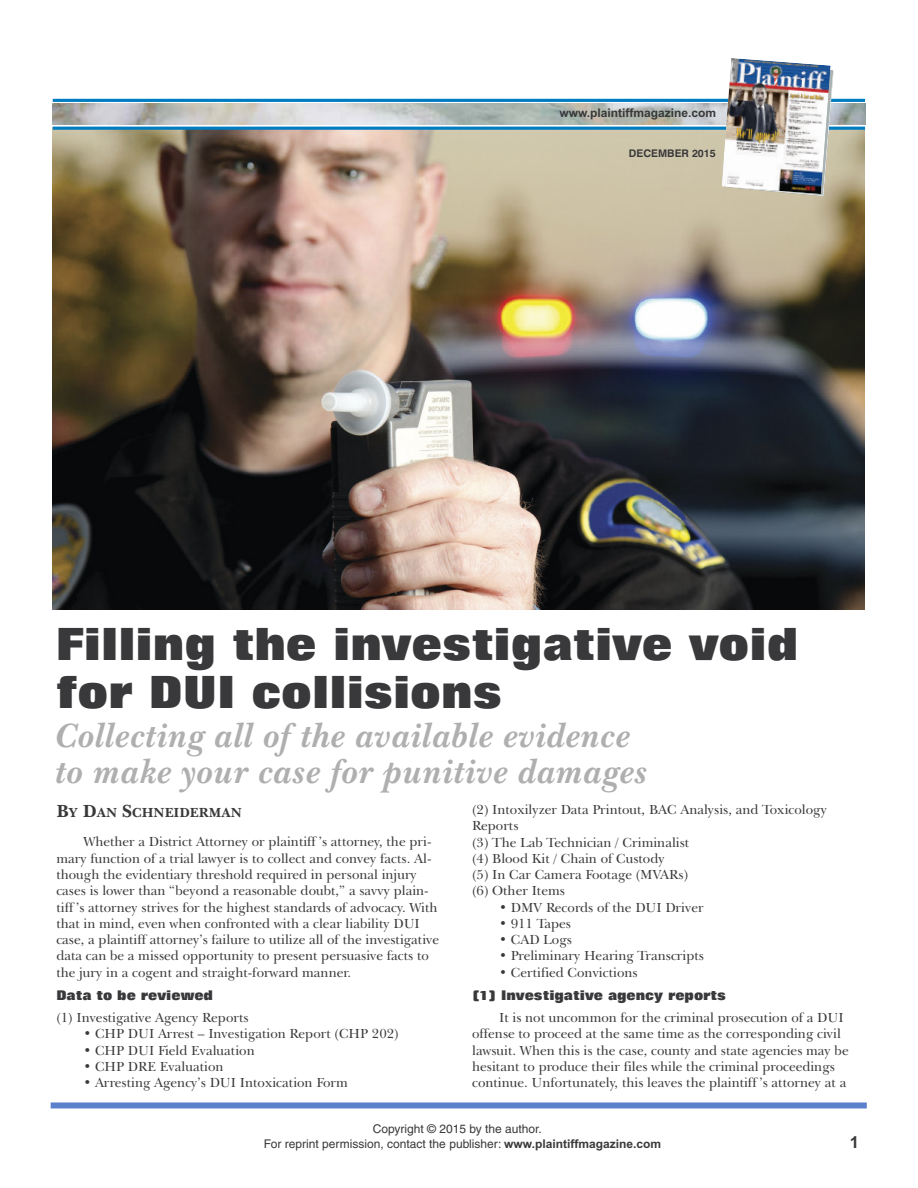
<style>
.page{position:relative;width:918px;height:1188px;background:#fff}
.page>*{position:absolute;margin:0;border:0;box-sizing:border-box;transform-origin:0 0}
.t1{font:800 45px/48px "Folio BT";color:#39383a}
.t2{font:italic 700 34.5px/36px "New Baskerville IT Cby BT";color:#b0afb0}
.t3{font:700 16.5px "Arial";color:#39383a}
.t4{font:13.5px/16.4px "New Baskerville IT Cby BT";color:#39383a}
.t5{font:800 13.5px "Folio BT";color:#39383a}
.t6{font:12px/15px "Helvetica";color:#39383a}
.t7{font:700 12px "Arial";color:#39383a}
.t8{font:700 10.5px "Swiss 721 BT";color:#39383a}
.s1{font-weight:700;font-size:18px}
.s2{font-weight:700}
.s3{font-family:"Arial";font-weight:700}
</style>
<div class="page">
<img style="left:53px;top:130px;width:811px;height:480px">
<img style="left:53px;top:104px;width:812px;height:21px">
<hr style="left:53px;top:99px;width:812px;height:3px;background:#007cc2">
<hr style="left:53px;top:127px;width:812px;height:3px;background:#007cc2">
<svg style="left:724px;top:70px;width:110px;height:126px"></svg>
<img style="left:721px;top:58px;width:110px;height:136px">
<div style="left:51px;top:1102px;width:816px;height:6px;background:#5c81cc"></div>
<p class="t7" style="left:559px;top:106px;width:158px">www.plaintiffmagazine.com</p>
<p class="t8" style="left:629px;top:149px;width:88px">DECEMBER 2015</p>
<h1 class="t1" style="left:56px;top:624px;width:744px">Filling the investigative void for DUI collisions</h1>
<h2 class="t2" style="left:56px;top:722px;width:594px">Collecting all of the available evidence to make your case for punitive damages</h2>
<p class="t4" style="left:83px;top:799px;width:350px;line-height:29.5px;text-indent:-27px"><span class="s1">B</span><span class="s2">Y</span> <span class="s1">D</span><span class="s2">AN</span> <span class="s1">S</span><span class="s2">CHNEIDERMAN<br></span>Whether a District Attorney or plaintiff ’s attorney, the pri-</p>
<p class="t4" style="left:56px;top:852px;width:384px">mary function of a trial lawyer is to collect and convey facts. Al&shy;though the evidentiary threshold required in personal injury cases is lower than “beyond a reasonable doubt,” a savvy plain&shy;tiff ’s attorney strives for the highest standards of advocacy. With that in mind, even when confronted with a clear liability DUI case, a plaintiff attorney’s failure to utilize all of the investigative data can be a missed opportunity to present persuasive facts to the jury in a cogent and straight-forward manner.</p>
<p class="t5" style="left:56px;top:991px;width:158px">Data to be reviewed</p>
<p class="t4" style="left:56px;top:1011px;width:194px">(1) Investigative Agency Reports</p>
<p class="t4" style="left:83px;top:1027px;width:317px">• CHP DUI Arrest – Investigation Report (CHP 202)</p>
<p class="t4" style="left:83px;top:1044px;width:173px">• CHP DUI Field Evaluation</p>
<p class="t4" style="left:83px;top:1060px;width:142px">• CHP DRE Evaluation</p>
<p class="t4" style="left:83px;top:1076px;width:266px">• Arresting Agency’s DUI Intoxication Form</p>
<p class="t4" style="left:472px;top:803px;width:356px">(2) Intoxilyzer Data Printout, BAC Analysis, and Toxicology<br>Reports<br>(3) The Lab Technician / Criminalist<br>(4) Blood Kit / Chain of Custody<br>(5) In Car Camera Footage (MVARs)<br>(6) Other Items</p>
<p class="t4" style="left:499px;top:901px;width:206px">• DMV Records of the DUI Driver</p>
<p class="t4" style="left:499px;top:917px;width:73px">• 911 Tapes</p>
<p class="t4" style="left:499px;top:933px;width:74px">• CAD Logs</p>
<p class="t4" style="left:499px;top:949px;width:206px">• Preliminary Hearing Transcripts</p>
<p class="t4" style="left:499px;top:966px;width:140px">• Certified Convictions</p>
<p class="t5" style="left:472px;top:991px;width:255px">(1) Investigative agency reports</p>
<p class="t4" style="left:472px;top:1011px;width:378px;text-indent:27px">It is not uncommon for the criminal prosecution of a DUI offense to proceed at the same time as the corresponding civil lawsuit. When this is the case, county and state agencies may be hesitant to produce their files while the criminal proceedings continue. Unfortunately, this leaves the plaintiff ’s attorney at a</p>
<p class="t6" style="left:264px;top:1123px;width:399px;text-indent:109px">Copyright © 2015 by the author.<br>For reprint permission, contact the publisher: <span class="s3">www.plaintiffmagazine.com</span></p>
<p class="t3" style="left:850px;top:1133px;width:11px">1</p>
</div>
